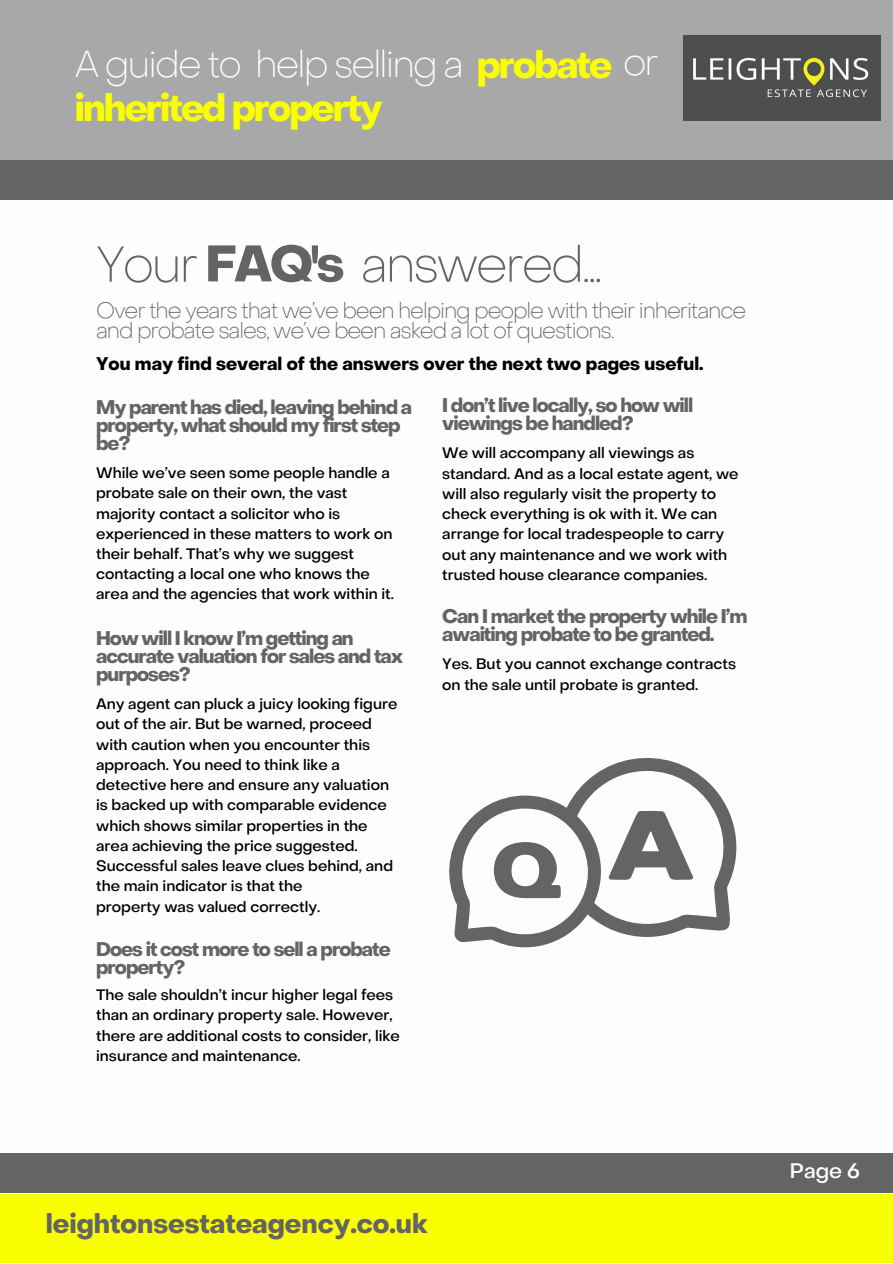
<style>
.page{position:relative;width:893px;height:1264px;background:#fff}
.page>*{position:absolute;margin:0;border:0;box-sizing:border-box;transform-origin:0 0}
.t1{font:100 50.4px "Object Sans";letter-spacing:-.05em;color:#646464}
.t2{font:100 37.5px "Object Sans";letter-spacing:-.05em;color:#fff}
.t3{font:700 37.5px "Object Sans";letter-spacing:-.05em;color:#faff00}
.t4{font:700 26.85px "Object Sans";color:#646464}
.t5{font:100 22.05px/20.2px "Object Sans";letter-spacing:-.05em;color:#646464}
.t6{font:500 20.85px "Object Sans";color:#fff}
.t7{font:700 19.35px/18px "Object Sans";letter-spacing:-.05em;color:#646464}
.t8{font:700 18px "Object Sans";color:#000}
.t9{font:500 15px/20.2px "Object Sans";color:#000}
.s1{font-weight:700;color:#faff00}
.s2{font-weight:700;font-size:50.25px}
</style>
<div class="page">
<div style="left:0;top:1193px;width:892px;height:69px;background:#faff00"></div>
<div style="left:0;top:0;width:892px;height:160px;background:#a8a8a8"></div>
<div style="left:0;top:160px;width:892px;height:39px;background:#646464"></div>
<div style="left:0;top:1153px;width:892px;height:39px;background:#646464"></div>
<svg style="left:449px;top:757px;width:288px;height:191px"></svg>
<svg style="left:494px;top:842px;width:68px;height:56px"></svg>
<svg style="left:608px;top:810px;width:85px;height:72px"></svg>
<img style="left:683px;top:36px;width:197px;height:84px">
<h2 class="t2" style="left:75px;top:49px;width:585px">A guide to help selling a <span class="s1">probate</span> or</h2>
<h2 class="t3" style="left:75px;top:93px;width:309px">inherited property</h2>
<h1 class="t1" style="left:96px;top:245px;width:508px">Your <span class="s2">FAQ's</span> answered...</h1>
<h3 class="t5" style="left:96px;top:302px;width:651px">Over the years that we’ve been helping people with their inheritance and probate sales, we’ve been asked a lot of questions.</h3>
<p class="t8" style="left:96px;top:356px;width:608px">You may find several of the answers over the next two pages useful.</p>
<p class="t7" style="left:96px;top:400px;width:317px">My parent has died, leaving behind a property, what should my first step be?</p>
<p class="t9" style="left:96px;top:464px;width:299px">While we’ve seen some people handle a probate sale on their own, the vast majority contact a solicitor who is experienced in these matters to work on their behalf. That’s why we suggest contacting a local one who knows the area and the agencies that work within it.</p>
<p class="t7" style="left:96px;top:631px;width:309px">How will I know I’m getting an accurate valuation for sales and tax purposes?</p>
<p class="t9" style="left:96px;top:695px;width:303px">Any agent can pluck a juicy looking figure out of the air. But be warned, proceed with caution when you encounter this approach. You need to think like a detective here and ensure any valuation is backed up with comparable evidence which shows similar properties in the area achieving the price suggested.<br>Successful sales leave clues behind, and the main indicator is that the<br>property was valued correctly.</p>
<p class="t7" style="left:96px;top:942px;width:296px">Does it cost more to sell a probate property?</p>
<p class="t9" style="left:96px;top:986px;width:305px">The sale shouldn’t incur higher legal fees than an ordinary property sale. However, there are additional costs to consider, like insurance and maintenance.</p>
<p class="t7" style="left:442px;top:398px;width:252px">I don’t live locally, so how will viewings be handled?</p>
<p class="t9" style="left:442px;top:444px;width:298px">We will accompany all viewings as standard. And as a local estate agent, we will also regularly visit the property to check everything is ok with it. We can arrange for local tradespeople to carry out any maintenance and we work with trusted house clearance companies.</p>
<p class="t7" style="left:442px;top:609px;width:307px">Can I market the property while I’m awaiting probate to be granted.</p>
<p class="t9" style="left:442px;top:655px;width:295px">Yes. But you cannot exchange contracts on the sale until probate is granted.</p>
<h3 class="t4" style="left:46px;top:1212px;width:383px">leightonsestateagency.co.uk</h3>
<h3 class="t6" style="left:789px;top:1162px;width:72px">Page 6</h3>
</div>
